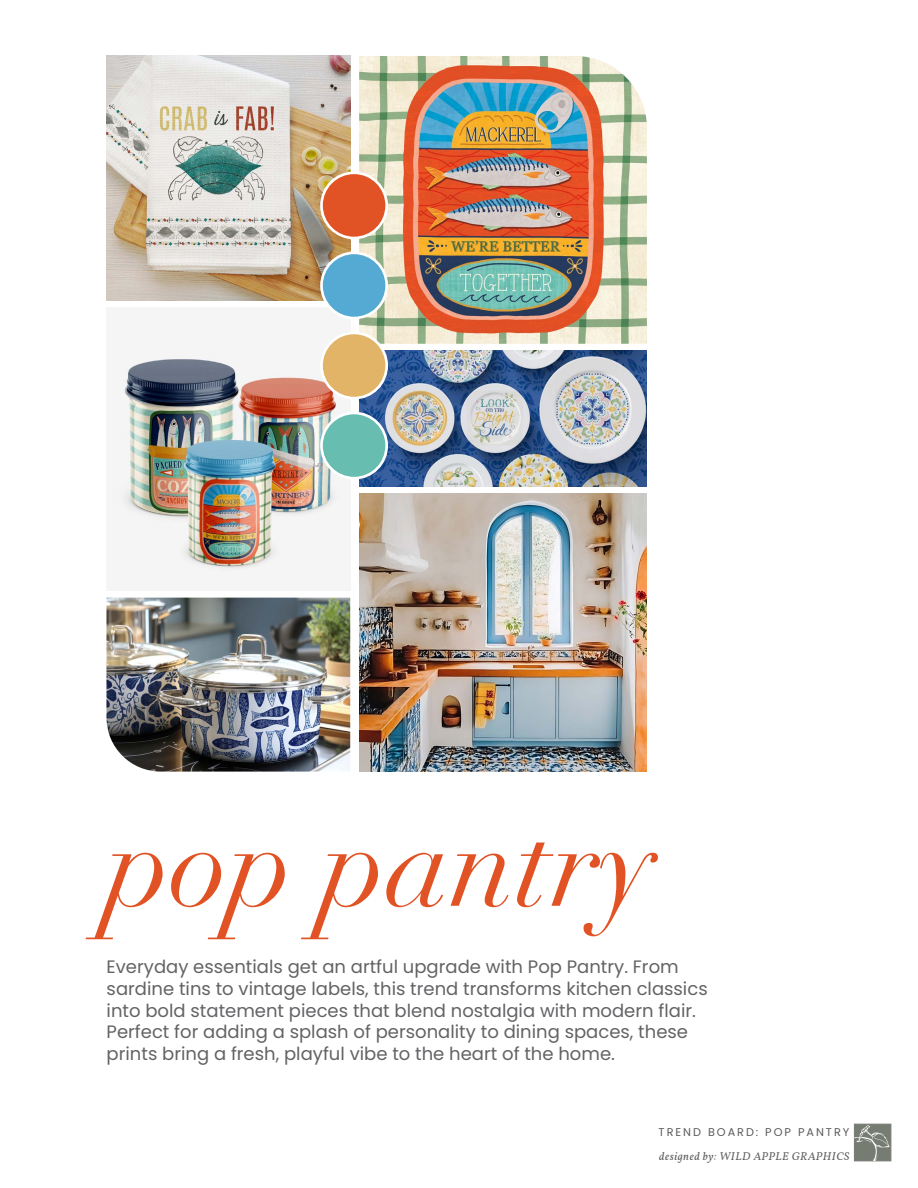
<style>
.page{position:relative;width:918px;height:1188px;background:#fff}
.page>*{position:absolute;margin:0;border:0;box-sizing:border-box;transform-origin:0 0}
.t1{font:italic 120px "Didot";color:#e15325}
.t2{font:18px/21.6px "Poppins";color:#636366}
.Art_Titles_Center{font:italic 11.25px "Vollkorn";letter-spacing:.05em;color:#5c5c5f}
.t3{font:11.25px "Poppins";letter-spacing:.175em;color:#5c5c5f}
</style>
<div class="page">
<svg style="left:854px;top:1124px;width:37px;height:37px"></svg>
<img style="left:118px;top:357px;width:224px;height:215px">
<img style="left:106px;top:56px;width:244px;height:244px">
<img style="left:359px;top:56px;width:288px;height:288px">
<div style="left:322px;top:173px;width:65px;height:65px;background:#e15325;border-radius:50%"></div>
<div style="left:320px;top:171px;width:68px;height:68px;border:3px solid #fff;border-radius:50%"></div>
<div style="left:322px;top:253px;width:65px;height:65px;background:#55aad3;border-radius:50%"></div>
<div style="left:320px;top:252px;width:68px;height:67px;border:3px solid #fff;border-radius:50%"></div>
<img style="left:359px;top:351px;width:288px;height:136px">
<div style="left:322px;top:333px;width:65px;height:65px;background:#e2b467;border-radius:50%"></div>
<div style="left:320px;top:332px;width:68px;height:67px;border:3px solid #fff;border-radius:50%"></div>
<img style="left:106px;top:598px;width:244px;height:174px">
<img style="left:359px;top:494px;width:288px;height:278px">
<div style="left:322px;top:413px;width:65px;height:65px;background:#67bdb0;border-radius:50%"></div>
<div style="left:320px;top:412px;width:68px;height:67px;border:3px solid #fff;border-radius:50%"></div>
<p class="t1" style="left:107px;top:790px;width:550px">pop pantry</p>
<p class="t2" style="left:107px;top:956px;width:603px">Everyday essentials get an artful upgrade with Pop Pantry. From sardine tins to vintage labels, this trend transforms kitchen classics into bold statement pieces that blend nostalgia with modern flair.<br>Perfect for adding a splash of personality to dining spaces, these prints bring a fresh, playful vibe to the heart of the home.</p>
<p class="t3" style="left:659px;top:1125px;width:192px">TREND BOARD: POP PANTRY</p>
<p class="Art_Titles_Center" style="left:659px;top:1148px;width:192px">designed by: WILD APPLE GRAPHICS</p>
</div>
